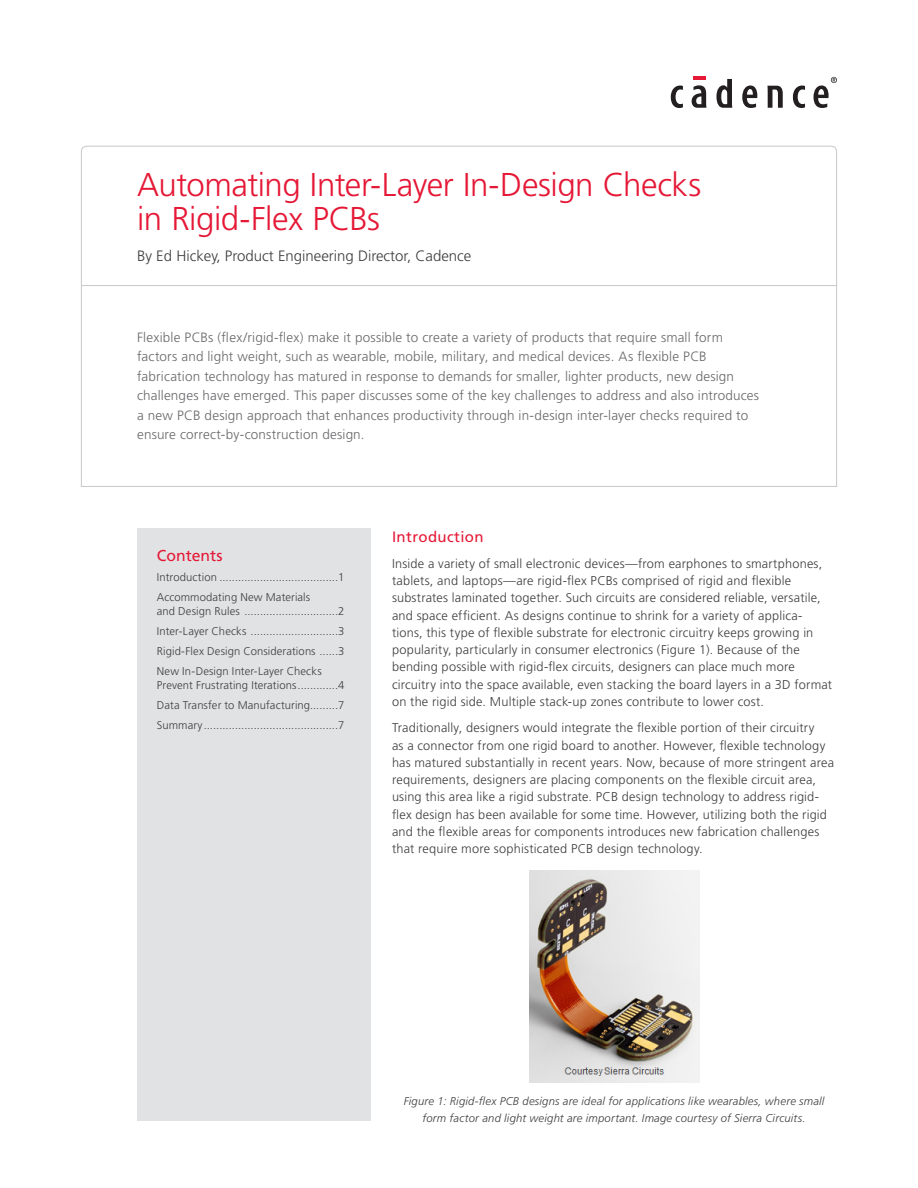
<style>
.page{position:relative;width:918px;height:1188px;background:#fff}
.page>*{position:absolute;margin:0;border:0;box-sizing:border-box;transform-origin:0 0}
.Title_Level_1{font:300 33px/34.5px "Frutiger";letter-spacing:-.015em;color:#e51836}
.TOC_Header{font:15.75px "Frutiger";color:#e51836}
.Title_Level_2{font:300 15px "Frutiger";color:#3e3e3f}
.Body_Header_A{font:15px "Frutiger";letter-spacing:.025em;color:#e51836}
.Intro__Paragraph{font:300 13.5px/19.5px "Frutiger";letter-spacing:.01em;color:#69696c}
.Body{font:300 12.75px/17.2px "Frutiger";letter-spacing:.015em;color:#3e3e3f}
.TOC_Body{font:300 11.25px/13.5px "Frutiger";letter-spacing:.01em;color:#3e3e3f}
.t1{font:italic 300 11.25px/17.2px "Frutiger";letter-spacing:.02em;color:#3e3e3f;text-align:center}
</style>
<div class="page">
<svg style="left:671px;top:86px;width:12px;height:22px"></svg>
<svg style="left:692px;top:77px;width:14px;height:31px"></svg>
<svg style="left:716px;top:79px;width:16px;height:29px"></svg>
<svg style="left:742px;top:85px;width:15px;height:23px"></svg>
<svg style="left:767px;top:86px;width:16px;height:22px"></svg>
<svg style="left:793px;top:86px;width:12px;height:22px"></svg>
<svg style="left:814px;top:77px;width:23px;height:31px"></svg>
<svg style="left:81px;top:145px;width:756px;height:342px"></svg>
<hr style="left:82px;top:285px;width:755px;height:1px;background:#c7c8ca">
<img style="left:529px;top:871px;width:171px;height:211px">
<div style="left:137px;top:529px;width:233px;height:592px;background:#e1e2e4"></div>
<p class="Title_Level_1" style="left:137px;top:168px;width:566px">Automating Inter-Layer In-Design Checks in Rigid-Flex PCBs</p>
<p class="Title_Level_2" style="left:137px;top:247px;width:336px">By Ed Hickey, Product Engineering Director, Cadence</p>
<p class="Intro__Paragraph" style="left:137px;top:328px;width:624px">Flexible PCBs (flex/rigid-flex) make it possible to create a variety of products that require small form factors and light weight, such as wearable, mobile, military, and medical devices. As flexible PCB fabrication technology has matured in response to demands for smaller, lighter products, new design challenges have emerged. This paper discusses some of the key challenges to address and also introduces a new PCB design approach that enhances productivity through in-design inter-layer checks required to ensure correct-by-construction design.</p>
<p class="TOC_Header" style="left:157px;top:546px;width:67px">Contents</p>
<p class="TOC_Body" style="left:157px;top:570px;width:189px">Introduction ......................................1</p>
<p class="TOC_Body" style="left:157px;top:591px;width:189px">Accommodating New Materials<br>and Design Rules ..............................2</p>
<p class="TOC_Body" style="left:157px;top:624px;width:189px">Inter-Layer Checks ............................3</p>
<p class="TOC_Body" style="left:157px;top:645px;width:189px">Rigid-Flex Design Considerations ......3</p>
<p class="TOC_Body" style="left:157px;top:665px;width:189px">New In-Design Inter-Layer Checks<br>Prevent Frustrating Iterations.............4</p>
<p class="TOC_Body" style="left:157px;top:699px;width:189px">Data Transfer to Manufacturing.........7</p>
<p class="TOC_Body" style="left:157px;top:719px;width:189px">Summary...........................................7</p>
<p class="Body_Header_A" style="left:392px;top:528px;width:93px">Introduction</p>
<p class="Body" style="left:392px;top:555px;width:442px">Inside a variety of small electronic devices—from earphones to smartphones, tablets, and laptops—are rigid-flex PCBs comprised of rigid and flexible substrates laminated together. Such circuits are considered reliable, versatile, and space efficient. As designs continue to shrink for a variety of applica&shy;tions, this type of flexible substrate for electronic circuitry keeps growing in popularity, particularly in consumer electronics (Figure 1). Because of the bending possible with rigid-flex circuits, designers can place much more circuitry into the space available, even stacking the board layers in a 3D format on the rigid side. Multiple stack-up zones contribute to lower cost.</p>
<p class="Body" style="left:392px;top:720px;width:444px">Traditionally, designers would integrate the flexible portion of their circuitry<br>as a connector from one rigid board to another. However, flexible technology has matured substantially in recent years. Now, because of more stringent area requirements, designers are placing components on the flexible circuit area, using this area like a rigid substrate. PCB design technology to address rigid&shy;flex design has been available for some time. However, utilizing both the rigid and the flexible areas for components introduces new fabrication challenges that require more sophisticated PCB design technology.</p>
<p class="t1" style="left:404px;top:1093px;width:422px">Figure 1: Rigid-flex PCB designs are ideal for applications like wearables, where small form factor and light weight are important. Image courtesy of Sierra Circuits.</p>
</div>
